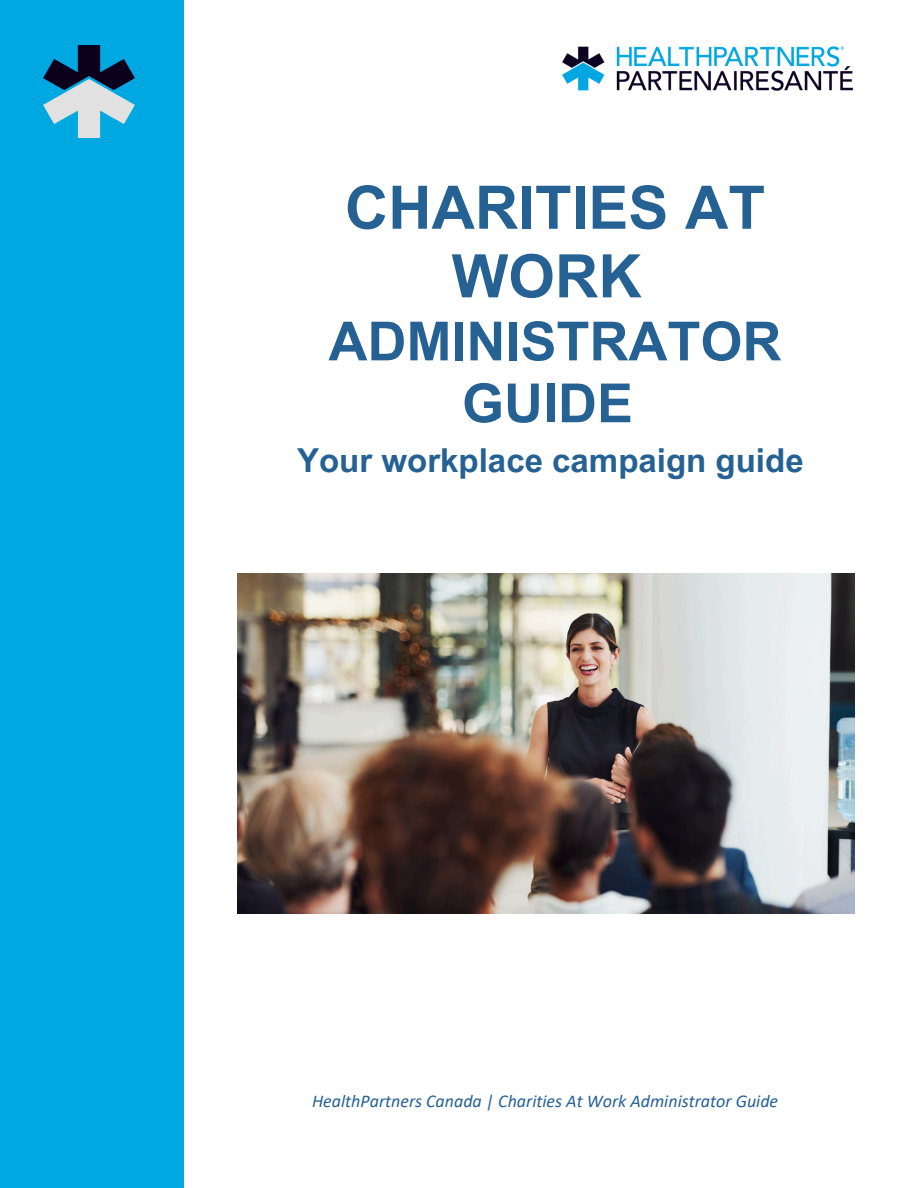
<style>
.page{position:relative;width:918px;height:1188px;background:#fff}
.page>*{position:absolute;margin:0;border:0;box-sizing:border-box;transform-origin:0 0}
.t1{font:700 60px/68.7px "Arial MT Pro";color:#256193;text-align:center}
.t2{font:700 54px/61.8px "Arial MT Pro";color:#256193;text-align:center}
.t3{font:700 33px "Arial MT Pro";color:#256193}
.t4{font:italic 18px "Calibri";color:#256193}
</style>
<div class="page">
<img style="left:238px;top:573px;width:616px;height:341px">
<img style="left:562px;top:46px;width:292px;height:45px">
<div style="left:0;top:0;width:184px;height:1188px;background:#00a8e2"></div>
<img style="left:43px;top:46px;width:91px;height:92px">
<p class="t1" style="left:345px;top:181px;width:422px">CHARITIES AT<br>WORK</p>
<p class="t2" style="left:329px;top:317px;width:454px">ADMINISTRATOR<br>GUIDE</p>
<p class="t3" style="left:297px;top:448px;width:508px">Your workplace campaign guide</p>
<p class="t4" style="left:312px;top:1093px;width:468px">HealthPartners Canada | Charities At Work Administrator Guide</p>
</div>
